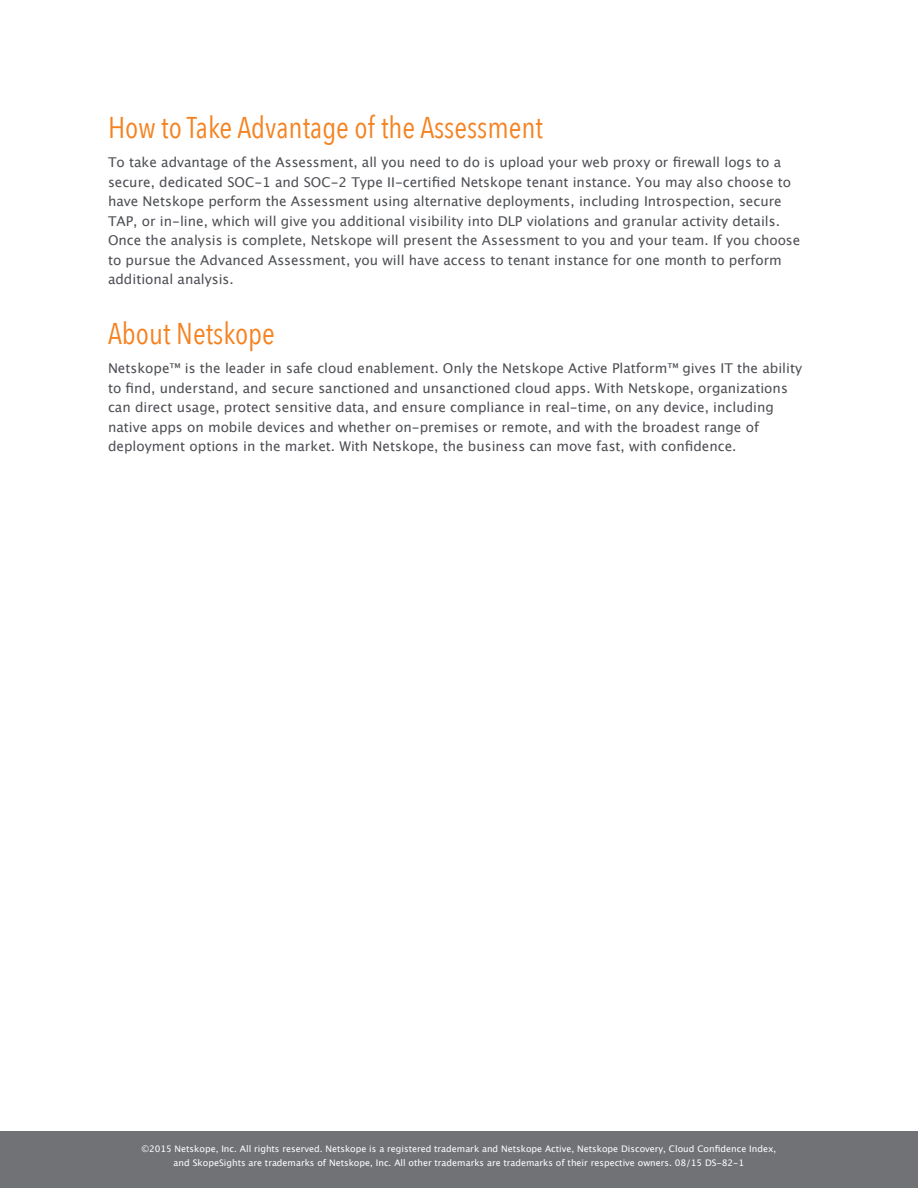
<style>
.page{position:relative;width:918px;height:1188px;background:#fff}
.page>*{position:absolute;margin:0;border:0;box-sizing:border-box;transform-origin:0 0}
.t1{font:30px "Avenir Next Condensed";color:#f58220}
.t2{font:13.5px/19.5px "Lucida Grande";color:#4d4f54}
.t3{font:9px/13.5px "Lucida Grande";color:#fff;text-align:center}
</style>
<div class="page">
<div style="left:0;top:1131px;width:918px;height:57px;background:#707276"></div>
<h1 class="t1" style="left:108px;top:102px;width:437px">How to Take Advantage of the Assessment</h1>
<p class="t2" style="left:108px;top:153px;width:694px">To take advantage of the Assessment, all you need to do is upload your web proxy or firewall logs to a secure, dedicated SOC-1 and SOC-2 Type II-certified Netskope tenant instance. You may also choose to have Netskope perform the Assessment using alternative deployments, including Introspection, secure TAP, or in-line, which will give you additional visibility into DLP violations and granular activity details.<br>Once the analysis is complete, Netskope will present the Assessment to you and your team. If you choose to pursue the Advanced Assessment, you will have access to tenant instance for one month to perform additional analysis.</p>
<h1 class="t1" style="left:108px;top:308px;width:168px">About Netskope</h1>
<p class="t2" style="left:108px;top:359px;width:696px">Netskope™ is the leader in safe cloud enablement. Only the Netskope Active Platform™ gives IT the ability to find, understand, and secure sanctioned and unsanctioned cloud apps. With Netskope, organizations can direct usage, protect sensitive data, and ensure compliance in real-time, on any device, including native apps on mobile devices and whether on-premises or remote, and with the broadest range of deployment options in the market. With Netskope, the business can move fast, with confidence.</p>
<p class="t3" style="left:141px;top:1142px;width:637px">©2015 Netskope, Inc. All rights reserved. Netskope is a registered trademark and Netskope Active, Netskope Discovery, Cloud Confidence Index, and SkopeSights are trademarks of Netskope, Inc. All other trademarks are trademarks of their respective owners. 08/15 DS-82-1</p>
</div>
